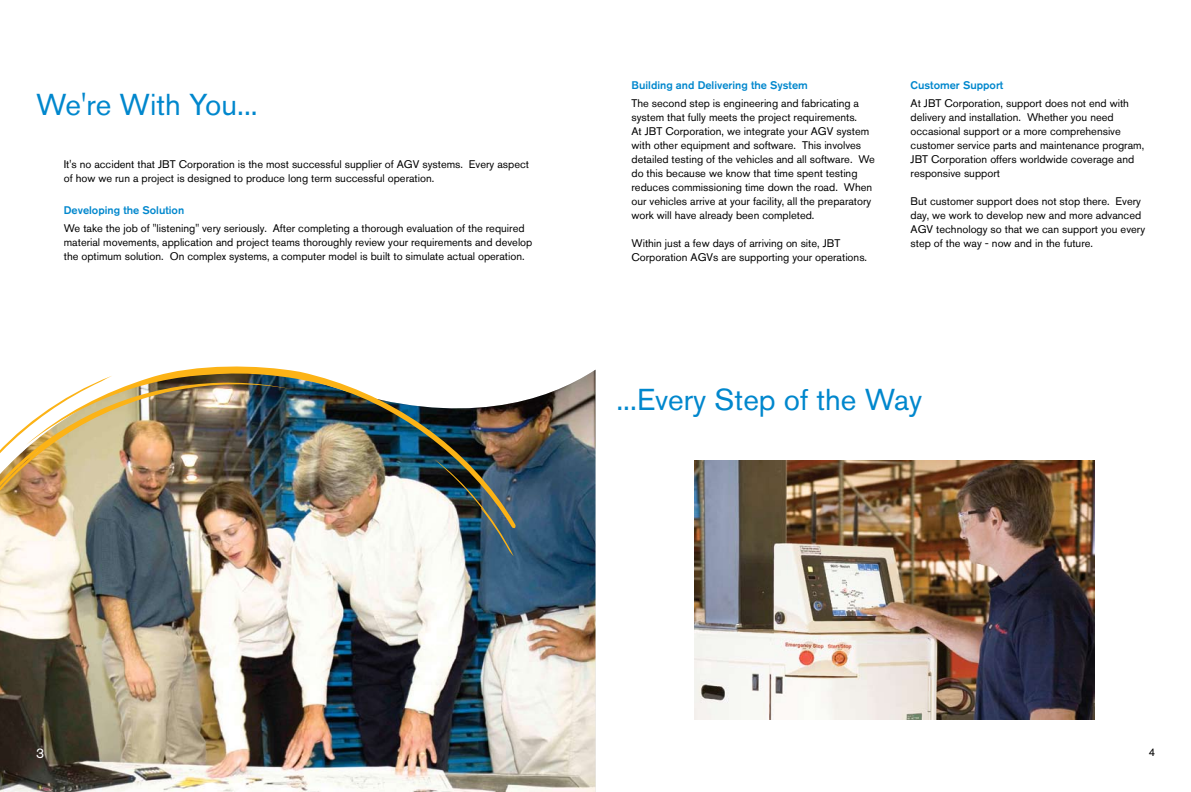
<style>
.page{position:relative;width:1191px;height:792px;background:#fff}
.page>*{position:absolute;margin:0;border:0;box-sizing:border-box;transform-origin:0 0}
.t1{font:30px "Akzidenz Grotesk BQ";color:#0087cd}
.t2{font:14px "Akzidenz Grotesk BQ";color:#fff}
.t3{font:11px/14px "Akzidenz Grotesk BQ";color:#000}
.t4{font:500 11px "Akzidenz Grotesk BQ";color:#0087cd}
</style>
<div class="page">
<img style="left:694px;top:460px;width:400px;height:259px">
<img style="left:0;top:370px;width:595px;height:422px">
<svg style="left:434px;top:529px;width:80px;height:27px"></svg>
<img style="left:26px;top:366px;width:490px;height:163px">
<img style="left:0;top:581px;width:112px;height:39px">
<img style="left:0;top:374px;width:291px;height:207px">
<h1 class="t1" style="left:36px;top:86px;width:223px">We're With You...</h1>
<p class="t3" style="left:64px;top:157px;width:467px">It's no accident that JBT Corporation is the most successful supplier of AGV systems. Every aspect of how we run a project is designed to produce long term successful operation.</p>
<p class="t4" style="left:64px;top:203px;width:122px">Developing the Solution</p>
<p class="t3" style="left:64px;top:221px;width:470px">We take the job of "listening" very seriously. After completing a thorough evaluation of the required material movements, application and project teams thoroughly review your requirements and develop the optimum solution. On complex systems, a computer model is built to simulate actual operation.</p>
<p class="t4" style="left:631px;top:78px;width:178px">Building and Delivering the System</p>
<p class="t3" style="left:631px;top:96px;width:245px">The second step is engineering and fabricating a system that fully meets the project requirements.<br>At JBT Corporation, we integrate your AGV system with other equipment and software. This involves detailed testing of the vehicles and all software. We do this because we know that time spent testing reduces commissioning time down the road. When our vehicles arrive at your facility, all the preparatory work will have already been completed.</p>
<p class="t3" style="left:631px;top:236px;width:237px">Within just a few days of arriving on site, JBT<br>Corporation AGVs are supporting your operations.</p>
<p class="t4" style="left:910px;top:78px;width:94px">Customer Support</p>
<p class="t3" style="left:910px;top:96px;width:235px">At JBT Corporation, support does not end with delivery and installation. Whether you need occasional support or a more comprehensive customer service parts and maintenance program, JBT Corporation offers worldwide coverage and responsive support</p>
<p class="t3" style="left:910px;top:194px;width:236px">But customer support does not stop there. Every day, we work to develop new and more advanced AGV technology so that we can support you every step of the way - now and in the future.</p>
<h1 class="t1" style="left:616px;top:382px;width:307px">...Every Step of the Way</h1>
<p class="t2" style="left:36px;top:745px;width:10px">3</p>
<p class="t3" style="left:1148px;top:746px;width:8px">4</p>
</div>
